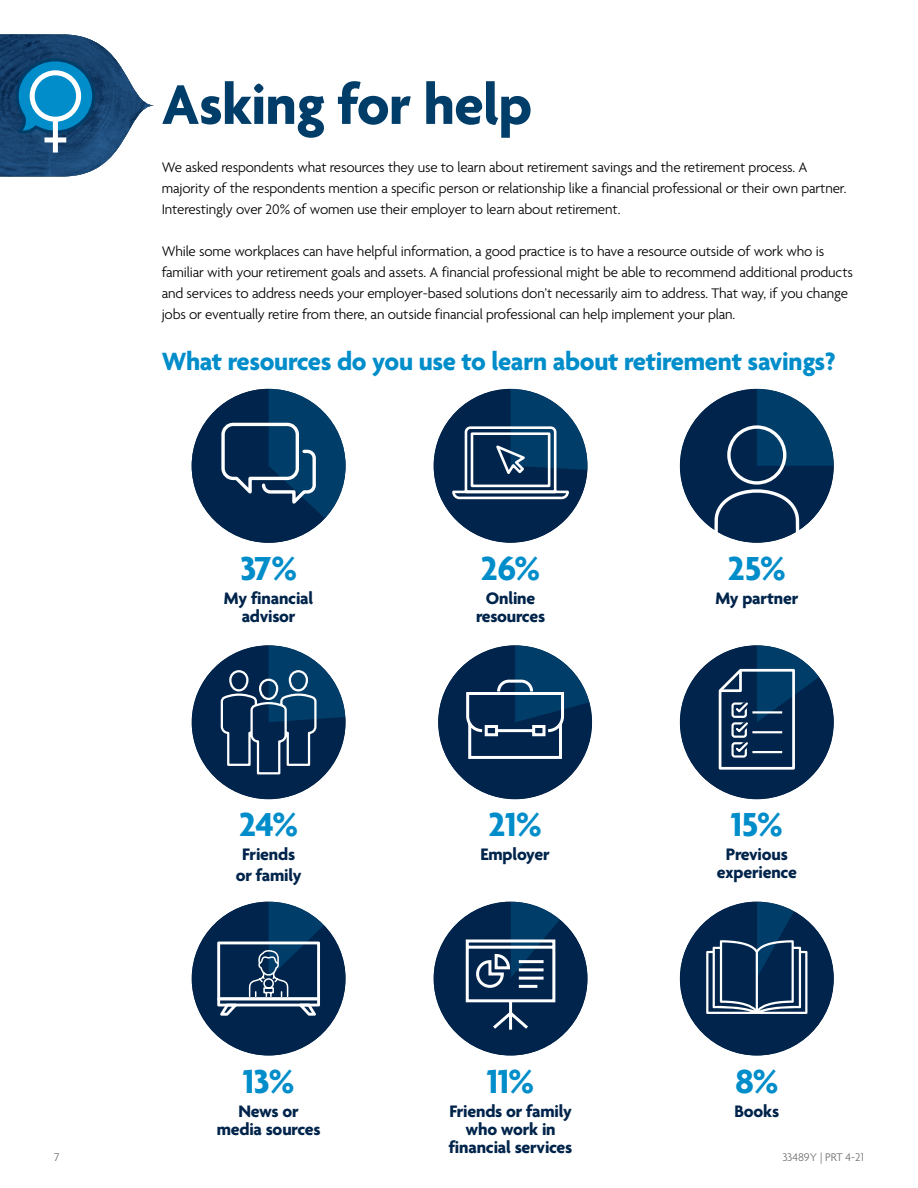
<style>
.page{position:relative;width:918px;height:1188px;background:#fff}
.page>*{position:absolute;margin:0;border:0;box-sizing:border-box;transform-origin:0 0}
.t1{font:700 60px "Agenda";letter-spacing:-.01em;color:#003d69}
.t2{font:700 36px "Agenda";letter-spacing:-.01em;color:#008dca}
.t3{font:700 27px "Agenda";letter-spacing:-.01em;color:#008dca}
.t4{font:700 18px/18px "Agenda";letter-spacing:-.01em;color:#00244b;text-align:center}
.t5{font:300 15px/21px "Agenda";letter-spacing:-.01em;color:#000}
.t6{font:300 12px "Agenda";color:#6d6e71}
</style>
<div class="page">
<svg style="left:0;top:34px;width:154px;height:142px"></svg>
<div style="left:53px;top:120px;width:5px;height:33px;background:#fff"></div>
<div style="left:45px;top:137px;width:21px;height:5px;background:#fff"></div>
<div style="left:30px;top:70px;width:51px;height:52px;border:5px solid #fff;border-radius:50%"></div>
<svg style="left:680px;top:902px;width:154px;height:154px"></svg>
<svg style="left:680px;top:645px;width:154px;height:154px"></svg>
<svg style="left:192px;top:902px;width:154px;height:154px"></svg>
<svg style="left:192px;top:645px;width:154px;height:154px"></svg>
<div style="left:259px;top:679px;width:19px;height:21px;border:2px solid #fff;border-radius:9px"></div>
<svg style="left:438px;top:645px;width:154px;height:154px"></svg>
<svg style="left:434px;top:902px;width:154px;height:154px"></svg>
<svg style="left:434px;top:389px;width:154px;height:154px"></svg>
<svg style="left:192px;top:389px;width:154px;height:154px"></svg>
<svg style="left:680px;top:389px;width:154px;height:154px"></svg>
<div style="left:727px;top:425px;width:59px;height:60px;border:3px solid #fff;border-radius:50%"></div>
<h1 class="t1" style="left:162px;top:72px;width:372px">Asking for help</h1>
<p class="t5" style="left:162px;top:158px;width:686px">We asked respondents what resources they use to learn about retirement savings and the retirement process. A majority of the respondents mention a specific person or relationship like a financial professional or their own partner.<br>Interestingly over 20% of women use their employer to learn about retirement.</p>
<p class="t5" style="left:162px;top:242px;width:693px">While some workplaces can have helpful information, a good practice is to have a resource outside of work who is familiar with your retirement goals and assets. A financial professional might be able to recommend additional products and services to address needs your employer-based solutions don’t necessarily aim to address. That way, if you change jobs or eventually retire from there, an outside financial professional can help implement your plan.</p>
<h3 class="t3" style="left:162px;top:347px;width:676px">What resources do you use to learn about retirement savings?</h3>
<h2 class="t2" style="left:240px;top:549px;width:58px">37%</h2>
<p class="t4" style="left:224px;top:590px;width:91px">My financial advisor</p>
<h2 class="t2" style="left:239px;top:805px;width:61px">24%</h2>
<p class="t4" style="left:236px;top:845px;width:67px;line-height:21px">Friends or family</p>
<h2 class="t2" style="left:481px;top:549px;width:61px">26%</h2>
<p class="t4" style="left:476px;top:590px;width:71px">Online resources</p>
<h2 class="t2" style="left:489px;top:805px;width:54px">21%</h2>
<p class="t4" style="left:480px;top:847px;width:71px">Employer</p>
<h2 class="t2" style="left:728px;top:549px;width:59px">25%</h2>
<p class="t4" style="left:715px;top:590px;width:84px">My partner</p>
<h2 class="t2" style="left:731px;top:805px;width:53px">15%</h2>
<p class="t4" style="left:717px;top:847px;width:82px">Previous experience</p>
<h2 class="t2" style="left:243px;top:1062px;width:53px">13%</h2>
<p class="t4" style="left:217px;top:1103px;width:105px">News or media sources</p>
<h2 class="t2" style="left:487px;top:1062px;width:49px">11%</h2>
<p class="t4" style="left:449px;top:1103px;width:125px">Friends or family who work in financial services</p>
<h2 class="t2" style="left:735px;top:1062px;width:45px">8%</h2>
<p class="t4" style="left:734px;top:1103px;width:46px">Books</p>
<p class="t6" style="left:54px;top:1151px;width:7px">7</p>
<p class="t6" style="left:783px;top:1151px;width:83px">33489Y | PRT 4-21</p>
</div>
